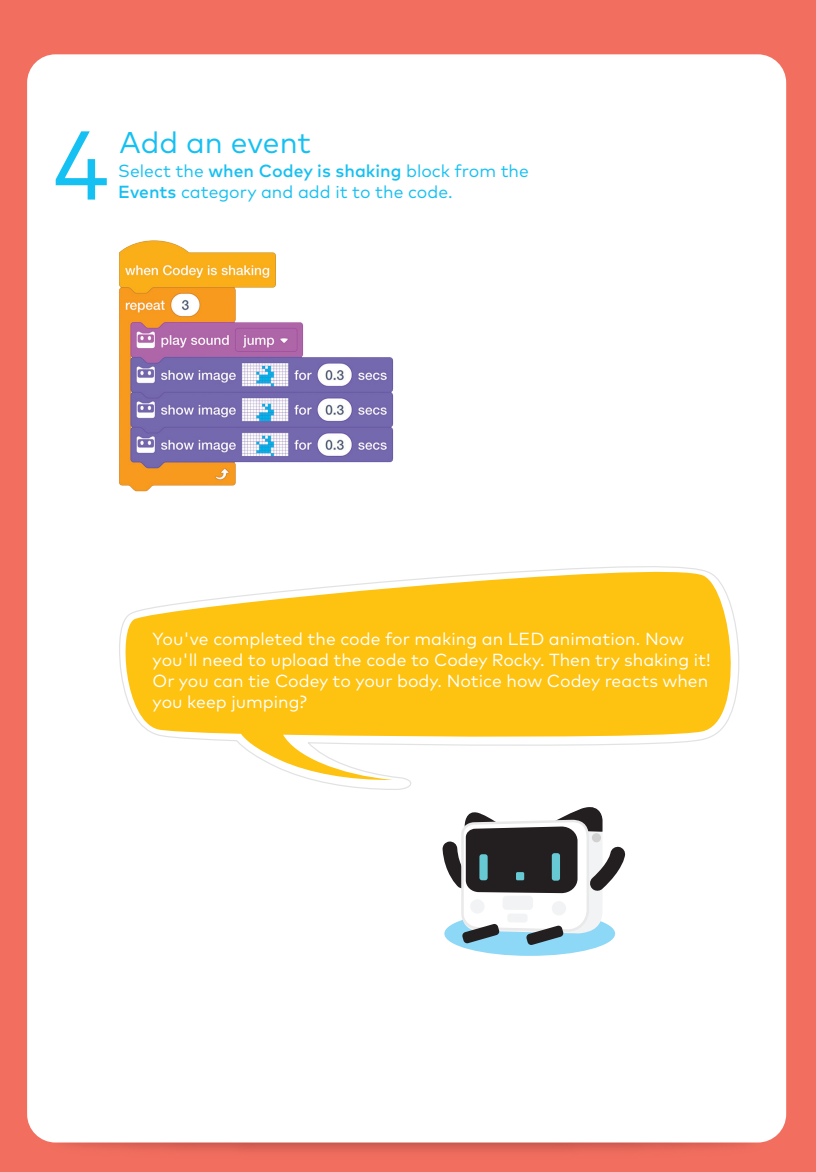
<style>
.page{position:relative;width:816px;height:1172px;background:#f26f5f}
.page>*{position:absolute;margin:0;border:0;box-sizing:border-box;transform-origin:0 0}
.t1{font:97.5px "Mark Pro";color:#15c0f2}
.t2{font:30px "Mark Pro";letter-spacing:-.005em;color:#15c0f2}
.t3{font:17.5px/21px "Mark Pro";color:#fff}
.t4{font:17.5px/21px "Mark Pro";color:#15c0f2}
.s1{font-weight:500}
</style>
<div class="page">
<img style="left:27px;top:1038px;width:760px;height:114px">
<div style="left:27px;top:54px;width:759px;height:1088px;background:#fff;border-radius:28px"></div>
<img style="left:27px;top:233px;width:367px;height:270px">
<div style="left:444px;top:911px;width:171px;height:45px;background:#8dd7f7;border-radius:50%"></div>
<svg style="left:442px;top:807px;width:183px;height:138px"></svg>
<div style="left:479px;top:854px;width:8px;height:26px;background:#66c9d4;border-radius:3px"></div>
<div style="left:516px;top:872px;width:8px;height:8px;background:#66c9d4"></div>
<div style="left:552px;top:853px;width:8px;height:28px;background:#66c9d4;border-radius:3px"></div>
<svg style="left:119px;top:566px;width:621px;height:214px;fill:#fec210"></svg>
<h1 class="t1" style="left:53px;top:92px;width:58px">4</h1>
<h2 class="t2" style="left:119px;top:120px;width:193px">Add an event</h2>
<p class="t4" style="left:118px;top:159px;width:412px">Select the <span class="s1">when Codey is shaking</span> block from the<br><span class="s1">Events</span> category and add it to the code.</p>
<p class="t3" style="left:153px;top:627px;width:559px">You've completed the code for making an LED animation. Now you'll need to upload the code to Codey Rocky. Then try shaking it!<br>Or you can tie Codey to your body. Notice how Codey reacts when you keep jumping?</p>
</div>
